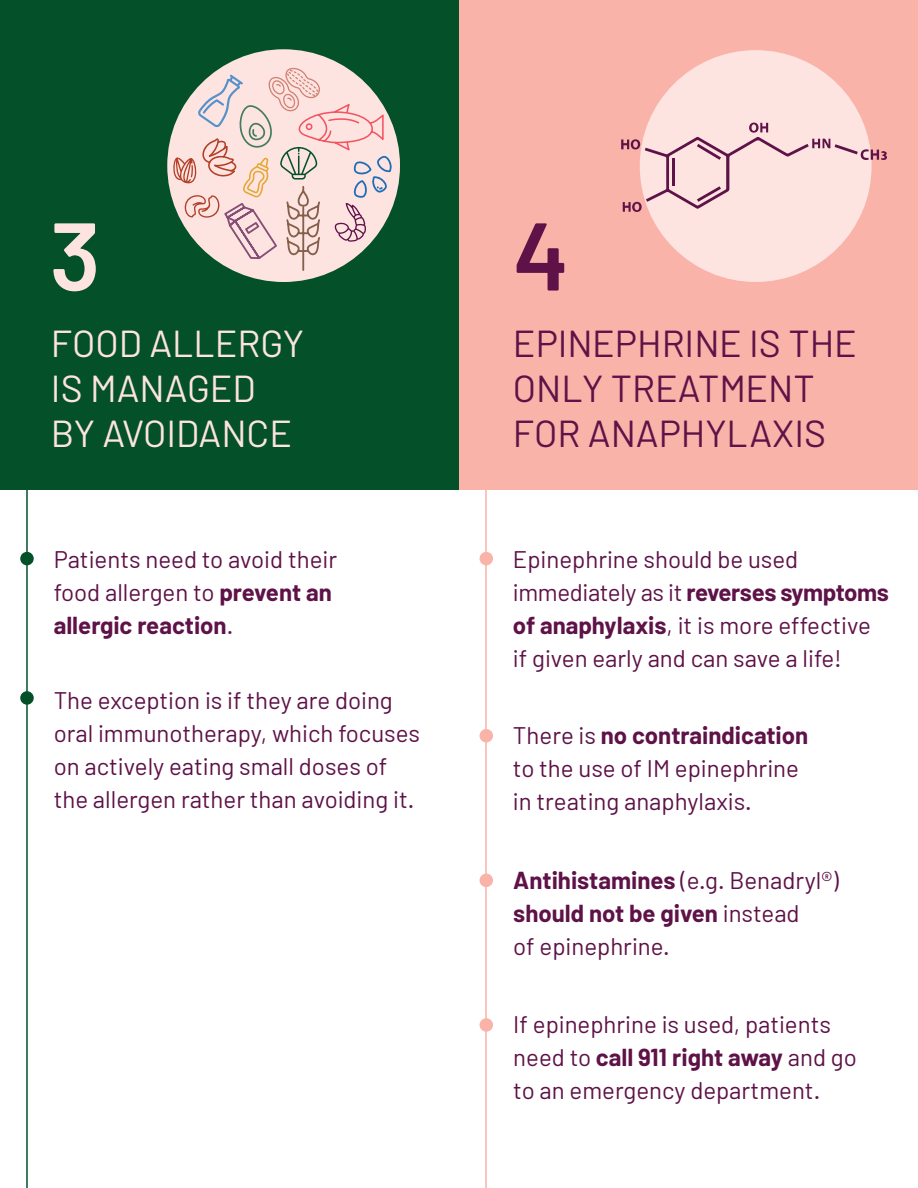
<style>
.page{position:relative;width:918px;height:1188px;background:#fff}
.page>*{position:absolute;margin:0;border:0;box-sizing:border-box;transform-origin:0 0}
.t1{font:600 96px "Barlow";color:#5e1247}
.t2{font:600 96px "Barlow";color:#fde4e1}
.t3{font:37.5px/45px "Barlow";color:#5e1247}
.t4{font:37.5px/45px "Barlow";color:#fde4e1}
.t5{font:24px/33px "Barlow";color:#5e1247}
.s1{font-weight:700}
</style>
<div class="page">
<div style="left:0;top:0;width:474px;height:490px;background:#045129"></div>
<div style="left:459px;top:0;width:459px;height:490px;background:#f9b3a8"></div>
<div style="left:640px;top:50px;width:232px;height:232px;background:#fde4e1;border-radius:50%"></div>
<svg style="left:621px;top:123px;width:266px;height:89px"></svg>
<hr style="left:485px;top:490px;width:2px;height:698px;background:#f9b3a8">
<div style="left:167px;top:49px;width:233px;height:233px;background:#fde4e1;border-radius:50%"></div>
<svg style="left:172px;top:66px;width:220px;height:206px"></svg>
<hr style="left:26px;top:490px;width:2px;height:698px;background:#045129">
<div style="left:20px;top:552px;width:14px;height:13px;background:#045129;border-radius:50%"></div>
<div style="left:20px;top:691px;width:14px;height:14px;background:#045129;border-radius:50%"></div>
<div style="left:480px;top:552px;width:13px;height:13px;background:#f9b3a8;border-radius:50%"></div>
<div style="left:480px;top:729px;width:13px;height:13px;background:#f9b3a8;border-radius:50%"></div>
<div style="left:480px;top:874px;width:13px;height:13px;background:#f9b3a8;border-radius:50%"></div>
<div style="left:480px;top:1018px;width:13px;height:14px;background:#f9b3a8;border-radius:50%"></div>
<h1 class="t2" style="left:50px;top:196px;width:52px">3</h1>
<h2 class="t4" style="left:51px;top:320px;width:255px">FOOD ALLERGY<br>IS MANAGED<br>BY AVOIDANCE</h2>
<p class="t5" style="left:54px;top:542px;width:285px">Patients need to avoid their food allergen to <span class="s1">prevent an allergic reaction</span>.</p>
<p class="t5" style="left:54px;top:683px;width:368px">The exception is if they are doing oral immunotherapy, which focuses on actively eating small doses of the allergen rather than avoiding it.</p>
<h1 class="t1" style="left:513px;top:196px;width:58px">4</h1>
<h2 class="t3" style="left:513px;top:320px;width:346px">EPINEPHRINE IS THE<br>ONLY TREATMENT<br>FOR ANAPHYLAXIS</h2>
<p class="t5" style="left:513px;top:542px;width:378px">Epinephrine should be used immediately as it <span class="s1">reverses symptoms of anaphylaxis</span>, it is more effective if given early and can save a life!</p>
<p class="t5" style="left:513px;top:719px;width:297px">There is <span class="s1">no contraindication </span>to the use of IM epinephrine in treating anaphylaxis.</p>
<p class="t5" style="left:513px;top:863px;width:327px"><span class="s1">Antihistamines</span> (e.g. Benadryl®) <span class="s1">should not be given</span> instead<br>of epinephrine.</p>
<p class="t5" style="left:513px;top:1007px;width:345px">If epinephrine is used, patients need to <span class="s1">call 911 right away</span> and go to an emergency department.</p>
</div>
